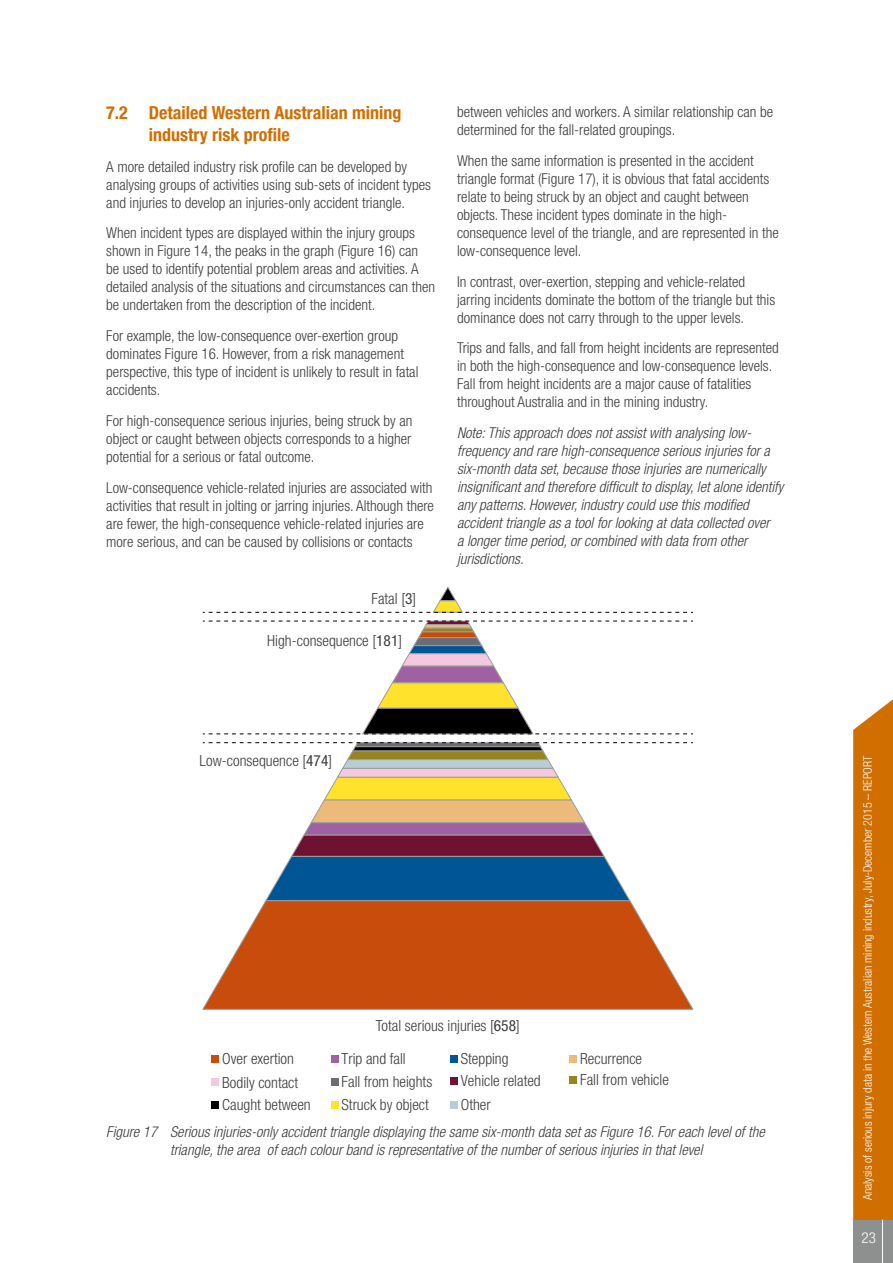
<style>
.page{position:relative;width:893px;height:1263px;background:#fff}
.page>*{position:absolute;margin:0;border:0;box-sizing:border-box;transform-origin:0 0}
.Heading_2{font:700 condensed 18px/21.6px "Helvetica Neue LT Std";color:#d06e00}
.t1{font:300 condensed 15.3px/24.2px "Helvetica Neue LT Std";color:#3c3c3b}
.Text{font:300 condensed 15px/18px "Helvetica Neue LT Std";color:#3c3c3b}
.Text-2{font:italic 300 condensed 15px/18px "Helvetica Neue LT Std";color:#3c3c3b}
.t2{font:300 condensed 15px "Helvetica Neue LT Std";color:#fff}
.t3{font:300 condensed 12px "Helvetica Neue LT Std";color:#fff}
.s1{font-weight:400}
</style>
<div class="page">
<svg style="left:853px;top:699px;width:40px;height:521px;background:#d2760e"></svg>
<div style="left:853px;top:1220px;width:40px;height:43px;background:#8e9090"></div>
<hr style="left:882px;top:1219px;width:1px;height:44px;background:#fff">
<svg style="left:202px;top:902px;width:491px;height:108px;background:#ce642d"></svg>
<svg style="left:203px;top:742px;width:490px;height:160px"></svg>
<svg style="left:203px;top:620px;width:490px;height:115px"></svg>
<svg style="left:203px;top:587px;width:490px;height:26px"></svg>
<div style="left:212px;top:1055px;width:7px;height:8px;background:#c84d0d"></div>
<div style="left:331px;top:1055px;width:8px;height:8px;background:#a061a4"></div>
<div style="left:450px;top:1055px;width:8px;height:8px;background:#005694"></div>
<div style="left:569px;top:1055px;width:8px;height:8px;background:#ecba79"></div>
<div style="left:212px;top:1078px;width:7px;height:8px;background:#f4c8df"></div>
<div style="left:331px;top:1078px;width:8px;height:7px;background:#6a6d71"></div>
<div style="left:450px;top:1077px;width:8px;height:8px;background:#6f1231"></div>
<div style="left:450px;top:1101px;width:8px;height:8px;background:#b9ced4"></div>
<div style="left:569px;top:1076px;width:8px;height:8px;background:#95841f"></div>
<div style="left:212px;top:1101px;width:7px;height:8px;background:#000"></div>
<div style="left:331px;top:1101px;width:8px;height:8px;background:#ffe22b"></div>
<h2 class="Heading_2" style="left:149px;top:102px;width:254px;text-indent:-43px">7.2 Detailed Western Australian mining industry risk profile</h2>
<p class="Text" style="left:106px;top:157px;width:326px">A more detailed industry risk profile can be developed by analysing groups of activities using sub-sets of incident types and injuries to develop an injuries-only accident triangle.</p>
<p class="Text" style="left:106px;top:224px;width:330px">When incident types are displayed within the injury groups shown in Figure 14, the peaks in the graph (Figure 16) can<br>be used to identify potential problem areas and activities. A detailed analysis of the situations and circumstances can then be undertaken from the description of the incident.</p>
<p class="Text" style="left:106px;top:327px;width:314px">For example, the low-consequence over-exertion group dominates Figure 16. However, from a risk management perspective, this type of incident is unlikely to result in fatal accidents.</p>
<p class="Text" style="left:106px;top:411px;width:308px;text-align:justify">For high-consequence serious injuries, being struck by an object or caught between objects corresponds to a higher potential for a serious or fatal outcome.</p>
<p class="Text" style="left:106px;top:478px;width:329px">Low-consequence vehicle-related injuries are associated with activities that result in jolting or jarring injuries. Although there are fewer, the high-consequence vehicle-related injuries are more serious, and can be caused by collisions or contacts</p>
<p class="t1" style="left:371px;top:587px;width:46px">Fatal [<span class="s1">3</span>]</p>
<p class="t1" style="left:267px;top:628px;width:136px">High-consequence [<span class="s1">181</span>]</p>
<p class="Text" style="left:457px;top:103px;width:318px">between vehicles and workers. A similar relationship can be determined for the fall-related groupings.</p>
<p class="Text" style="left:457px;top:151px;width:323px">When the same information is presented in the accident triangle format (Figure 17), it is obvious that fatal accidents relate to being struck by an object and caught between objects. These incident types dominate in the high&shy;consequence level of the triangle, and are represented in the low-consequence level.</p>
<p class="Text" style="left:457px;top:272px;width:320px">In contrast, over-exertion, stepping and vehicle-related jarring incidents dominate the bottom of the triangle but this dominance does not carry through to the upper levels.</p>
<p class="Text" style="left:457px;top:339px;width:323px">Trips and falls, and fall from height incidents are represented in both the high-consequence and low-consequence levels.<br>Fall from height incidents are a major cause of fatalities throughout Australia and in the mining industry.</p>
<p class="Text-2" style="left:457px;top:424px;width:328px">Note: This approach does not assist with analysing low&shy;frequency and rare high-consequence serious injuries for a six-month data set, because those injuries are numerically insignificant and therefore difficult to display, let alone identify any patterns. However, industry could use this modified accident triangle as a tool for looking at data collected over<br>a longer time period, or combined with data from other jurisdictions.</p>
<p class="t1" style="left:200px;top:749px;width:134px">Low-consequence [<span class="s1">474</span>]</p>
<p class="t1" style="left:376px;top:1013px;width:145px">Total serious injuries [<span class="s1">658</span>]</p>
<p class="t1" style="left:222px;top:1047px;width:73px">Over exertion</p>
<p class="t1" style="left:342px;top:1047px;width:66px">Trip and fall</p>
<p class="t1" style="left:461px;top:1047px;width:49px">Stepping</p>
<p class="t1" style="left:580px;top:1047px;width:64px">Recurrence</p>
<p class="t1" style="left:222px;top:1070px;width:77px">Bodily contact</p>
<p class="t1" style="left:342px;top:1069px;width:92px">Fall from heights</p>
<p class="t1" style="left:461px;top:1068px;width:81px">Vehicle related<br>Other</p>
<p class="t1" style="left:580px;top:1068px;width:90px">Fall from vehicle</p>
<p class="t1" style="left:222px;top:1093px;width:90px">Caught between</p>
<p class="t1" style="left:342px;top:1093px;width:89px">Struck by object</p>
<p class="Text-2" style="left:106px;top:1123px;width:660px;text-align:center">Figure 17 Serious injuries-only accident triangle displaying the same six-month data set as Figure 16. For each level of the triangle, the area of each colour band is representative of the number of serious injuries in that level</p>
<p class="t3" style="left:861px;top:1200px;width:446px;rotate:-90deg">Analysis of serious injury data in the Western Australian mining industry, July-December 2015 – REPORT</p>
<p class="t2" style="left:862px;top:1229px;width:16px">23</p>
</div>
